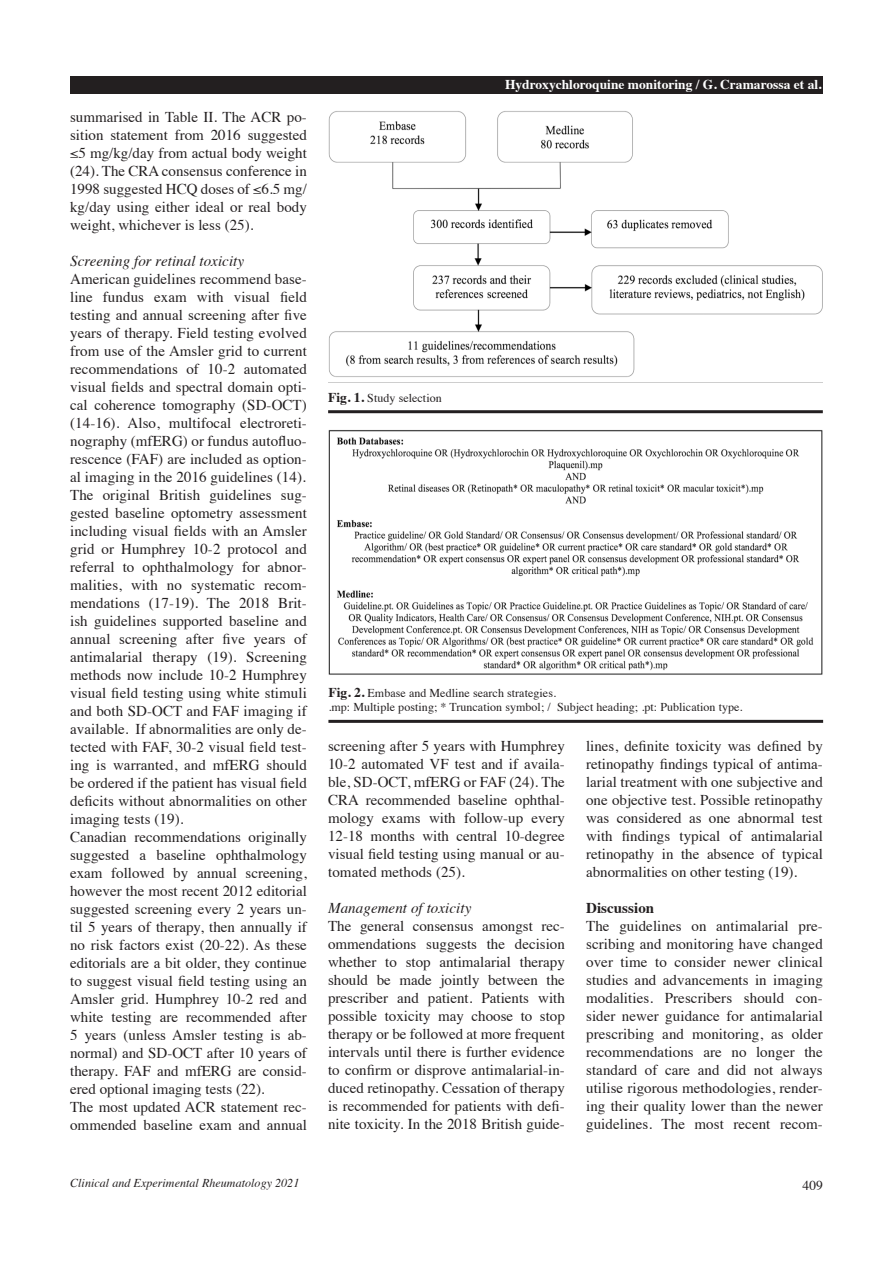
<style>
.page{position:relative;width:893px;height:1263px;background:#fff}
.page>*{position:absolute;margin:0;border:0;box-sizing:border-box;transform-origin:0 0}
.t1{font:15px/18px "Times";color:#231f20;text-align:justify}
.t2{font:italic 15px "Times";letter-spacing:.005em;color:#231f20}
.t3{font:700 15px "Times";letter-spacing:.005em;color:#231f20}
.t4{font:700 13.5px "Times";color:#fff}
.t5{font:13.5px "Times";color:#231f20}
.t6{font:12px "Times";letter-spacing:.005em;color:#231f20}
.t7{font:italic 12px "Times";letter-spacing:.005em;color:#231f20}
.s1{font-weight:700;font-size:13.5px}
</style>
<div class="page">
<div style="left:70px;top:77px;width:753px;height:17px;background:#231f20"></div>
<img style="left:328px;top:111px;width:495px;height:266px">
<hr style="left:328px;top:410px;width:495px;height:3px;background:#231f20">
<hr style="left:328px;top:720px;width:495px;height:3px;background:#231f20">
<img style="left:328px;top:430px;width:495px;height:245px">
<p class="t1" style="left:70px;top:106px;width:238px">summarised in Table II. The ACR po&shy;sition statement from 2016 suggested ≤5 mg/kg/day from actual body weight (24). The CRA consensus conference in 1998 suggested HCQ doses of ≤6.5 mg/ kg/day using either ideal or real body weight, whichever is less (25).</p>
<p class="t2" style="left:70px;top:248px;width:175px">Screening for retinal toxicity</p>
<p class="t1" style="left:70px;top:268px;width:238px">American guidelines recommend base&shy;line fundus exam with visual field testing and annual screening after five years of therapy. Field testing evolved from use of the Amsler grid to current recommendations of 10-2 automated visual fields and spectral domain opti&shy;cal coherence tomography (SD-OCT) (14-16). Also, multifocal electroreti&shy;nography (mfERG) or fundus autofluo&shy;rescence (FAF) are included as option&shy;al imaging in the 2016 guidelines (14).</p>
<p class="t1" style="left:70px;top:484px;width:238px">The original British guidelines sug&shy;gested baseline optometry assessment including visual fields with an Amsler grid or Humphrey 10-2 protocol and referral to ophthalmology for abnor&shy;malities, with no systematic recom&shy;mendations (17-19). The 2018 Brit&shy;ish guidelines supported baseline and annual screening after five years of antimalarial therapy (19). Screening methods now include 10-2 Humphrey visual field testing using white stimuli and both SD-OCT and FAF imaging if available. If abnormalities are only de&shy;tected with FAF, 30-2 visual field test&shy;ing is warranted, and mfERG should be ordered if the patient has visual field deficits without abnormalities on other imaging tests (19).</p>
<p class="t1" style="left:70px;top:826px;width:238px">Canadian recommendations originally suggested a baseline ophthalmology exam followed by annual screening, however the most recent 2012 editorial suggested screening every 2 years un&shy;til 5 years of therapy, then annually if no risk factors exist (20-22). As these editorials are a bit older, they continue to suggest visual field testing using an Amsler grid. Humphrey 10-2 red and white testing are recommended after 5 years (unless Amsler testing is ab&shy;normal) and SD-OCT after 10 years of therapy. FAF and mfERG are consid&shy;ered optional imaging tests (22).</p>
<p class="t1" style="left:70px;top:1096px;width:238px">The most updated ACR statement rec&shy;ommended baseline exam and annual</p>
<p class="t4" style="left:505px;top:71px;width:318px">Hydroxychloroquine monitoring / G. Cramarossa et al.</p>
<p class="t6" style="left:328px;top:386px;width:115px"><span class="s1">Fig. 1.</span> Study selection</p>
<p class="t6" style="left:328px;top:682px;width:229px"><span class="s1">Fig. 2.</span> Embase and Medline search strategies.</p>
<p class="t6" style="left:328px;top:696px;width:416px">.mp: Multiple posting; * Truncation symbol; / Subject heading; .pt: Publication type.</p>
<p class="t1" style="left:328px;top:736px;width:238px">screening after 5 years with Humphrey 10-2 automated VF test and if availa&shy;ble, SD-OCT, mfERG or FAF (24). The CRA recommended baseline ophthal&shy;mology exams with follow-up every 12-18 months with central 10-degree visual field testing using manual or au&shy;tomated methods (25).</p>
<p class="t2" style="left:328px;top:895px;width:145px">Management of toxicity</p>
<p class="t1" style="left:328px;top:916px;width:238px">The general consensus amongst rec&shy;ommendations suggests the decision whether to stop antimalarial therapy should be made jointly between the prescriber and patient. Patients with possible toxicity may choose to stop therapy or be followed at more frequent intervals until there is further evidence to confirm or disprove antimalarial-in&shy;duced retinopathy. Cessation of therapy is recommended for patients with defi&shy;nite toxicity. In the 2018 British guide-</p>
<p class="t1" style="left:586px;top:736px;width:238px">lines, definite toxicity was defined by retinopathy findings typical of antima&shy;larial treatment with one subjective and one objective test. Possible retinopathy was considered as one abnormal test with findings typical of antimalarial retinopathy in the absence of typical abnormalities on other testing (19).</p>
<p class="t3" style="left:586px;top:893px;width:70px">Discussion</p>
<p class="t1" style="left:586px;top:916px;width:238px">The guidelines on antimalarial pre&shy;scribing and monitoring have changed over time to consider newer clinical studies and advancements in imaging modalities. Prescribers should con&shy;sider newer guidance for antimalarial prescribing and monitoring, as older recommendations are no longer the standard of care and did not always utilise rigorous methodologies, render&shy;ing their quality lower than the newer guidelines. The most recent recom-</p>
<p class="t7" style="left:70px;top:1172px;width:231px">Clinical and Experimental Rheumatology 2021</p>
<p class="t5" style="left:803px;top:1173px;width:22px">409</p>
</div>
